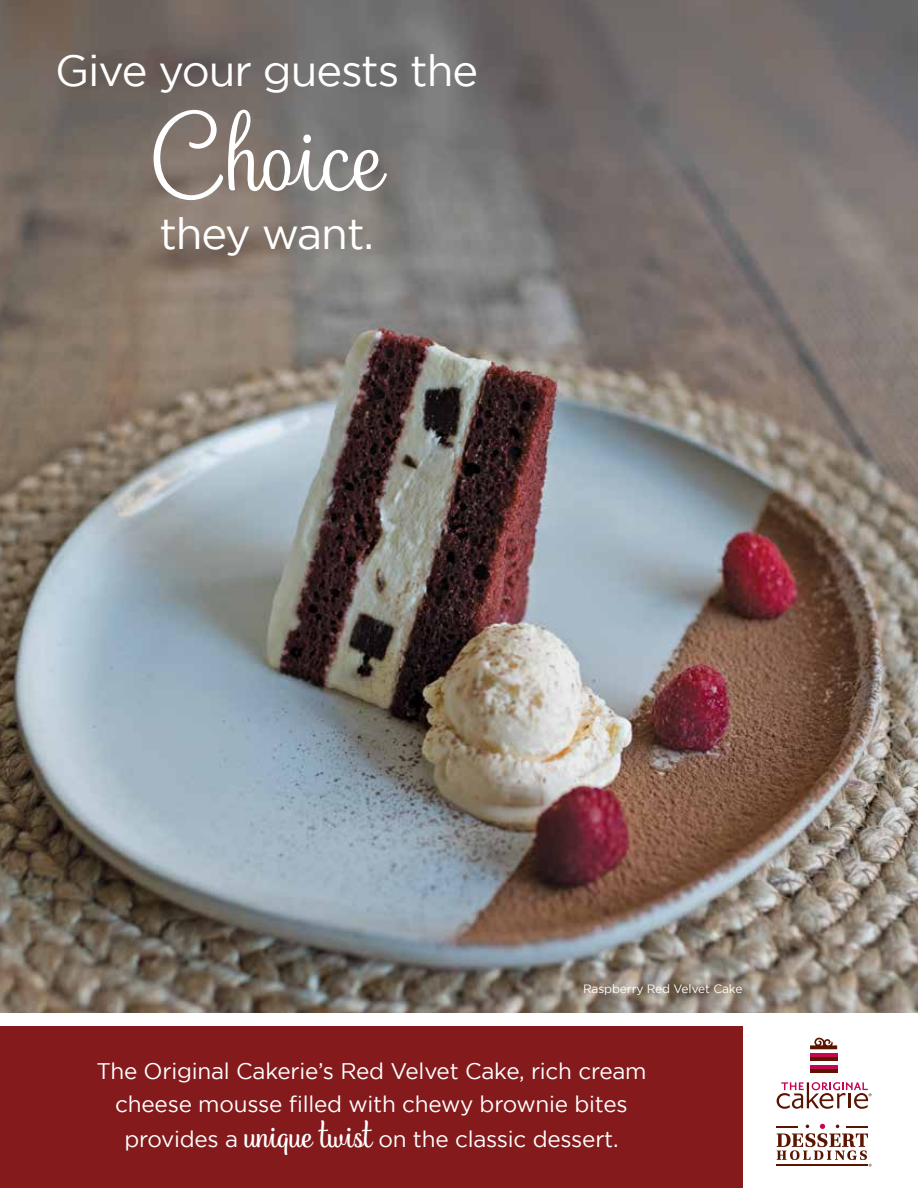
<style>
.page{position:relative;width:918px;height:1188px;background:#fff}
.page>*{position:absolute;margin:0;border:0;box-sizing:border-box;transform-origin:0 0}
.t1{font:111px "Photo Wall";color:#fff}
.t2{font:43.5px "Gotham";letter-spacing:-.025em;color:#fff}
.t3{font:22.5px/33.8px "Gotham";letter-spacing:-.01em;color:#fff;text-align:center}
.t4{font:12px "Gotham";letter-spacing:-.01em;color:#fff}
.s1{font-family:"Photo Wall";font-weight:500;font-size:37.5px}
</style>
<div class="page">
<img style="left:0;top:0;width:918px;height:1012px">
<div style="left:0;top:1026px;width:742px;height:162px;background:#841a1c"></div>
<hr style="left:810px;top:1069px;width:27px;height:4px;background:#5b1400">
<hr style="left:810px;top:1057px;width:27px;height:4px;background:#5b1400">
<hr style="left:810px;top:1065px;width:27px;height:4px;background:#c60651">
<hr style="left:810px;top:1053px;width:27px;height:4px;background:#c60651">
<svg style="left:810px;top:1049px;width:27px;height:1px"></svg>
<svg style="left:810px;top:1038px;width:27px;height:11px"></svg>
<svg style="left:777px;top:1082px;width:95px;height:27px"></svg>
<svg style="left:777px;top:1124px;width:95px;height:43px"></svg>
<h2 class="t2" style="left:55px;top:46px;width:424px">Give your guests the</h2>
<h1 class="t1" style="left:150px;top:89px;width:234px">Choice</h1>
<h2 class="t2" style="left:159px;top:210px;width:216px">they want.</h2>
<p class="t4" style="left:583px;top:982px;width:161px">Raspberry Red Velvet Cake</p>
<p class="t3" style="left:96px;top:1054px;width:552px">The Original Cakerie’s Red Velvet Cake, rich cream cheese mousse filled with chewy brownie bites provides a <span class="s1">unique twist</span> on the classic dessert.</p>
</div>
